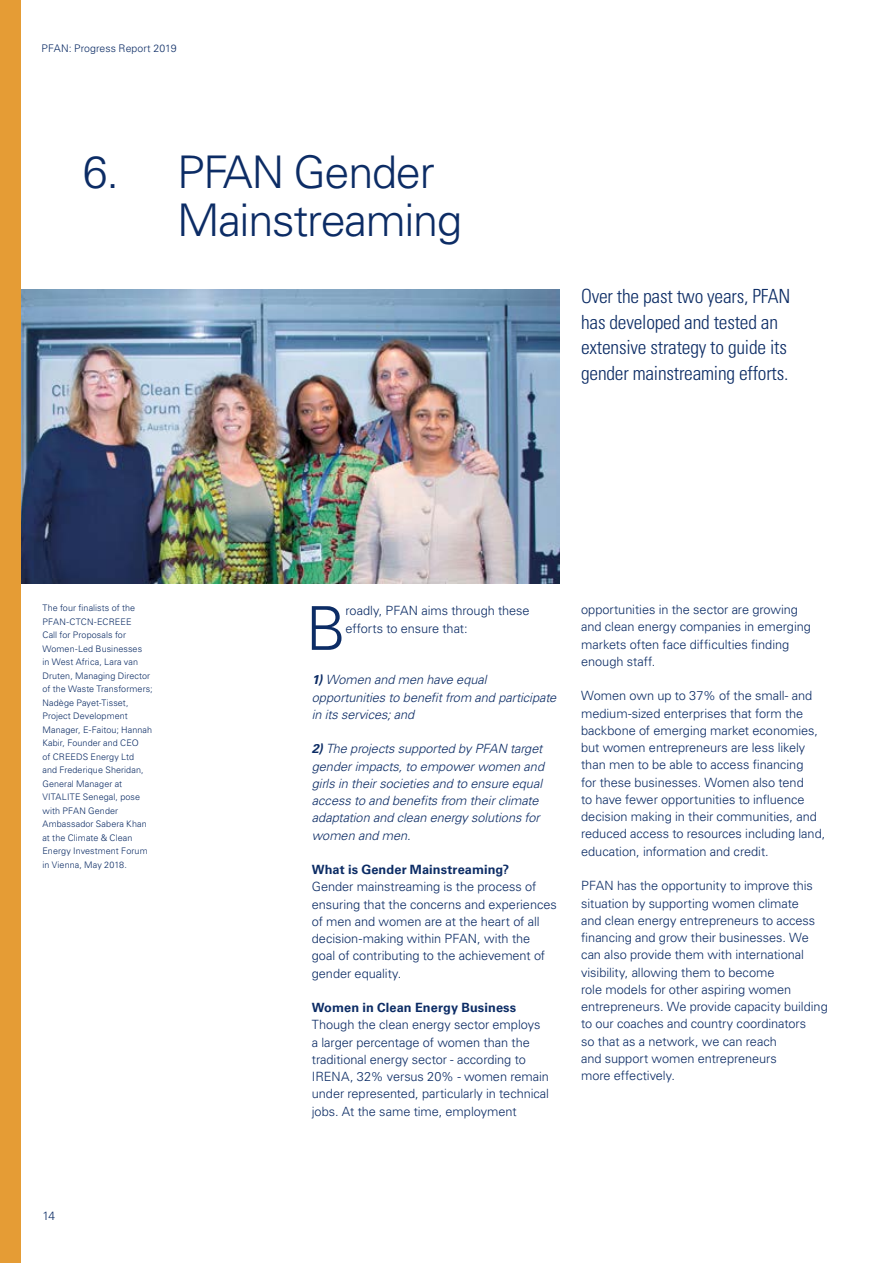
<style>
.page{position:relative;width:893px;height:1263px;background:#fff}
.page>*{position:absolute;margin:0;border:0;box-sizing:border-box;transform-origin:0 0}
.t1{font:300 60.6px "Univers LT Std";color:#0c2c65}
.t2{font:300 45px/48px "Univers LT Std";letter-spacing:-.03em;color:#0c2c65}
.t3{font:300 condensed 19.5px/25.5px "Univers LT Std";letter-spacing:-.01em;color:#0c2c65}
.t4{font:300 12.75px/17.2px "Univers LT Std";letter-spacing:-.005em;color:#0c2c65}
.t5{font:italic 300 12.75px/17.2px "Univers LT Std";letter-spacing:-.005em;color:#0c2c65}
.t6{font:700 12.75px "Univers LT Std";letter-spacing:.01em;color:#0c2c65}
.t7{font:300 12px "Univers LT Std";color:#0c2c65}
.t8{font:300 10.5px "Univers LT Std";letter-spacing:.005em;color:#0c2c65}
.t9{font:300 9px/13.5px "Univers LT Std";letter-spacing:.01em;color:#0c2c65}
.s1{font-weight:700}
</style>
<div class="page">
<img style="left:20px;top:290px;width:540px;height:294px">
<div style="left:0;top:0;width:20px;height:1263px;background:#e59c35"></div>
<p class="t8" style="left:41px;top:42px;width:137px">PFAN: Progress Report 2019</p>
<h2 class="t2" style="left:83px;top:148px;width:38px">6.</h2>
<h2 class="t2" style="left:177px;top:148px;width:286px">PFAN Gender<br>Mainstreaming</h2>
<h3 class="t3" style="left:581px;top:284px;width:211px">Over the past two years, PFAN has developed and tested an extensive strategy to guide its gender mainstreaming efforts.</h3>
<p class="t9" style="left:42px;top:601px;width:112px">The four finalists of the<br>PFAN-CTCN-ECREEE<br>Call for Proposals for<br>Women-Led Businesses<br>in West Africa, Lara van<br>Druten, Managing Director of the Waste Transformers;<br>Nadège Payet-Tisset,<br>Project Development<br>Manager, E-Faitou; Hannah<br>Kabir, Founder and CEO<br>of CREEDS Energy Ltd<br>and Frederique Sheridan,<br>General Manager at<br>VITALITE Senegal, pose with PFAN Gender<br>Ambassador Sabera Khan at the Climate &amp; Clean<br>Energy Investment Forum in Vienna, May 2018.</p>
<p class="t7" style="left:43px;top:1209px;width:14px">14</p>
<h1 class="t1" style="left:306px;top:592px;width:42px">B</h1>
<p class="t4" style="left:345px;top:602px;width:186px">roadly, PFAN aims through these efforts to ensure that:</p>
<p class="t5" style="left:312px;top:671px;width:246px"><span class="s1">1)</span> Women and men have equal opportunities to benefit from and participate in its services; and</p>
<p class="t5" style="left:312px;top:740px;width:234px"><span class="s1">2)</span> The projects supported by PFAN target gender impacts, to empower women and girls in their societies and to ensure equal access to and benefits from their climate adaptation and clean energy solutions for women and men.</p>
<p class="t6" style="left:312px;top:862px;width:199px">What is Gender Mainstreaming?</p>
<p class="t4" style="left:312px;top:878px;width:246px">Gender mainstreaming is the process of ensuring that the concerns and experiences of men and women are at the heart of all decision-making within PFAN, with the goal of contributing to the achievement of gender equality.</p>
<p class="t6" style="left:312px;top:1000px;width:206px">Women in Clean Energy Business</p>
<p class="t4" style="left:312px;top:1016px;width:239px">Though the clean energy sector employs a larger percentage of women than the traditional energy sector - according to IRENA, 32% versus 20% - women remain under represented, particularly in technical jobs. At the same time, employment</p>
<p class="t4" style="left:581px;top:601px;width:231px">opportunities in the sector are growing and clean energy companies in emerging markets often face difficulties finding enough staff.</p>
<p class="t4" style="left:581px;top:687px;width:246px">Women own up to 37% of the small- and medium-sized enterprises that form the backbone of emerging market economies, but women entrepreneurs are less likely than men to be able to access financing<br>for these businesses. Women also tend<br>to have fewer opportunities to influence decision making in their communities, and reduced access to resources including land, education, information and credit.</p>
<p class="t4" style="left:581px;top:877px;width:248px">PFAN has the opportunity to improve this situation by supporting women climate<br>and clean energy entrepreneurs to access financing and grow their businesses. We can also provide them with international visibility, allowing them to become<br>role models for other aspiring women entrepreneurs. We provide capacity building to our coaches and country coordinators<br>so that as a network, we can reach<br>and support women entrepreneurs<br>more effectively.</p>
</div>
